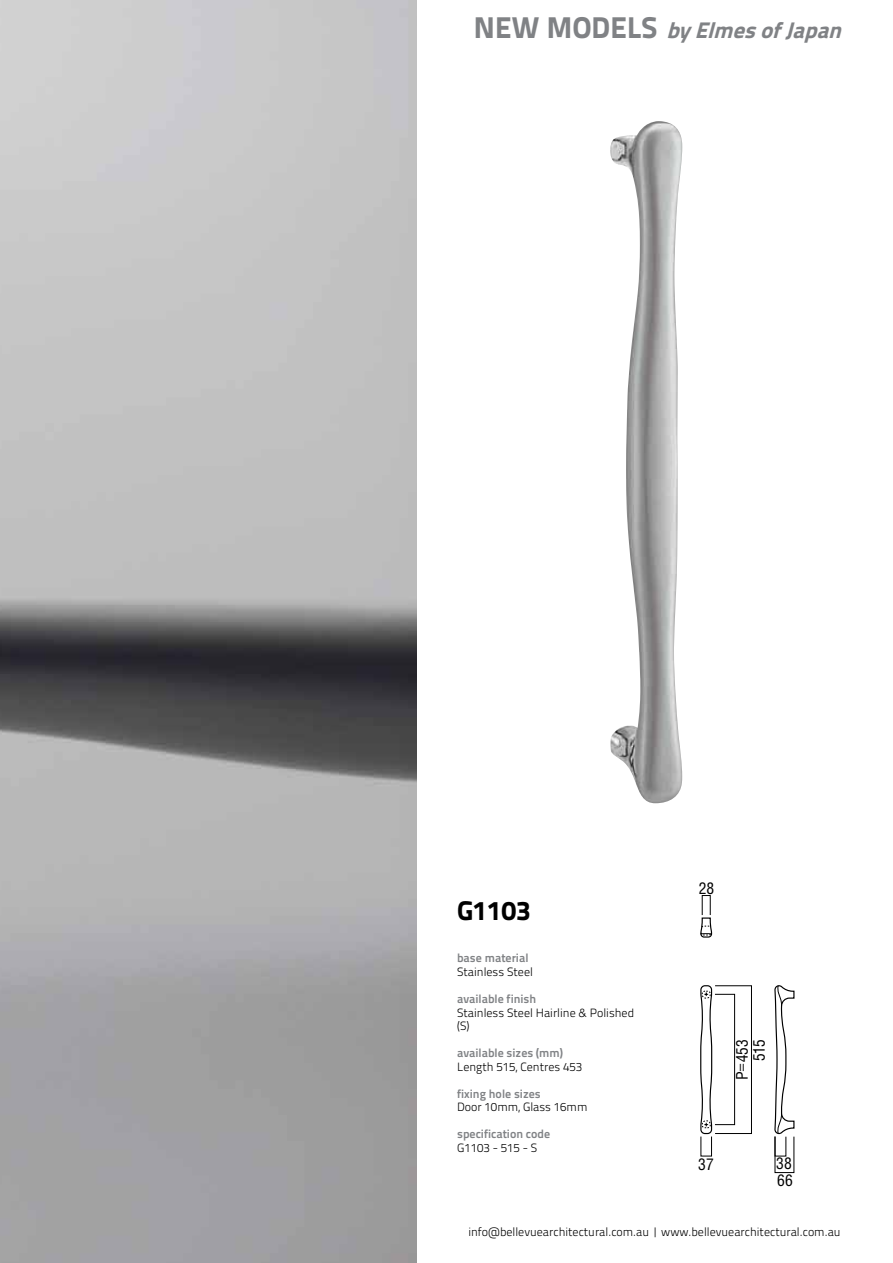
<style>
.page{position:relative;width:893px;height:1263px;background:#fff}
.page>*{position:absolute;margin:0;border:0;box-sizing:border-box;transform-origin:0 0}
.t1{font:27px "Titillium Text 25 L 999 wt";color:#000}
.t2{font:italic 22.5px "Titillium Text 25 L 999 wt";color:#808285}
.t3{font:12.9px "Adnew Drawing R";color:#000}
.t4{font:12px/13.5px "Titillium Text 25 L 250 wt";color:#000}
.t5{font:12px "Titillium Text 25 L 800 wt";color:#808285}
.s1{font-style:normal;font-size:30px}
</style>
<div class="page">
<img style="left:0;top:0;width:416px;height:1263px">
<img style="left:610px;top:121px;width:72px;height:682px">
<div style="left:775px;top:1136px;width:19px;height:37px;border:1px solid #000"></div>
<svg style="left:700px;top:895px;width:95px;height:261px"></svg>
<h2 class="t2" style="left:474px;top:13px;width:377px"><span class="s1">N E W M O D E L S</span> byElmesofJapan</h2>
<h1 class="t1" style="left:457px;top:889px;width:75px">G1103</h1>
<p class="t5" style="left:457px;top:949px;width:73px">base material</p>
<p class="t4" style="left:457px;top:964px;width:77px">Stainless Steel</p>
<p class="t5" style="left:457px;top:989px;width:81px">available finish</p>
<p class="t4" style="left:457px;top:1005px;width:179px">Stainless Steel Hairline &amp; Polished (S)</p>
<p class="t5" style="left:457px;top:1043px;width:107px">available sizes (mm)</p>
<p class="t4" style="left:457px;top:1059px;width:127px">Length 515, Centres 453</p>
<p class="t5" style="left:457px;top:1084px;width:85px">fixing hole sizes</p>
<p class="t4" style="left:457px;top:1099px;width:132px">Door 10mm, Glass 16mm</p>
<p class="t5" style="left:457px;top:1124px;width:95px">specification code</p>
<p class="t4" style="left:457px;top:1140px;width:82px">G1103 - 515 - S</p>
<p class="t3" style="left:699px;top:880px;width:17px">28</p>
<p class="t3" style="left:734px;top:1080px;width:42px;rotate:-90deg">P=453</p>
<p class="t3" style="left:751px;top:1061px;width:23px;rotate:-90deg">515</p>
<p class="t3" style="left:698px;top:1156px;width:17px">37</p>
<p class="t3" style="left:776px;top:1156px;width:17px">38</p>
<p class="t3" style="left:777px;top:1172px;width:17px">66</p>
<p class="t4" style="left:468px;top:1224px;width:374px">info@bellevuearchitectural.com.au | www.bellevuearchitectural.com.au</p>
</div>
